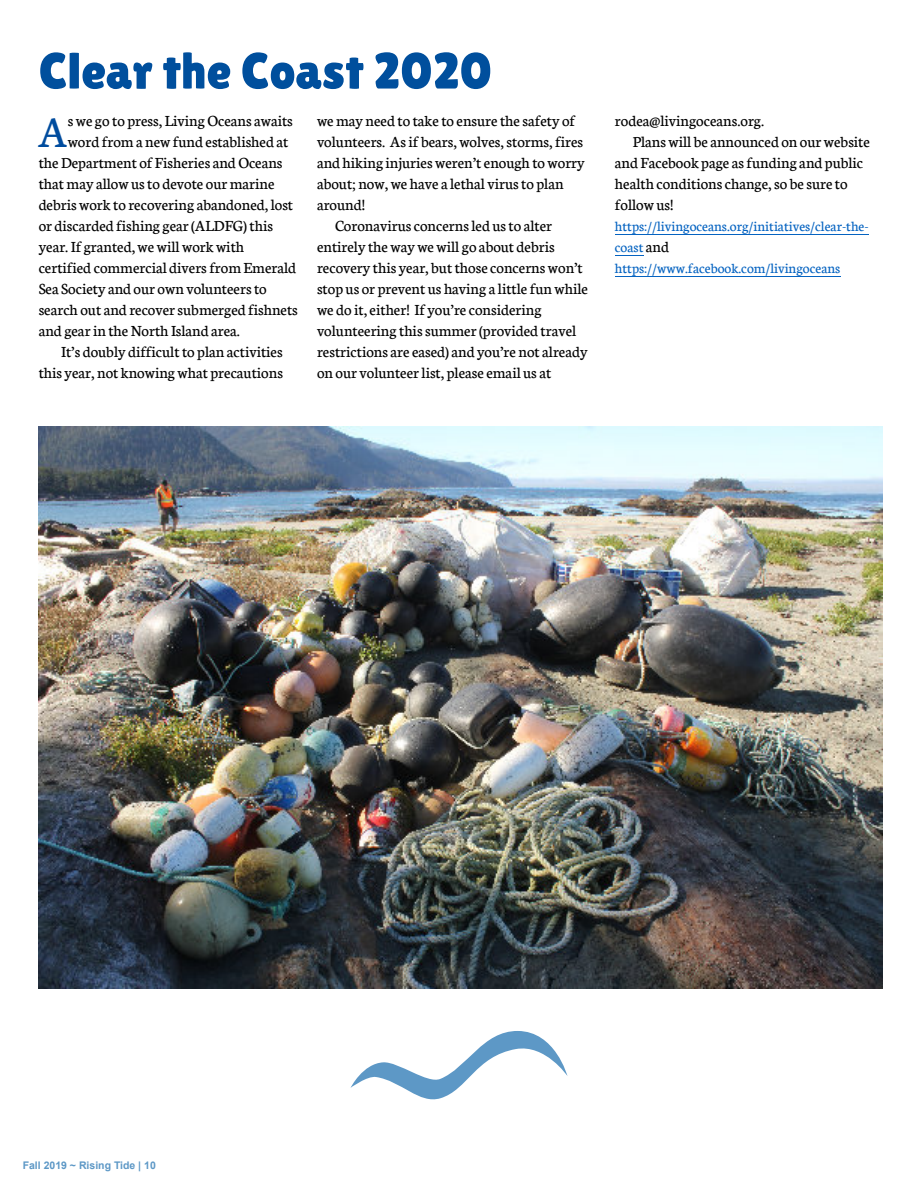
<style>
.page{position:relative;width:918px;height:1188px;background:#fff}
.page>*{position:absolute;margin:0;border:0;box-sizing:border-box;transform-origin:0 0}
.t1{font:51px "Lilita One";color:#004f9d}
.t2{font:46.5px "Neuton";color:#004c9e}
.t3{font:16.5px "Neuton";color:#000}
.t4{font:15px/21px "Neuton";color:#0563c1}
.t5{font:700 10.5px "Arial";color:#5d98c6}
.s1{font-size:16.5px;color:#000}
</style>
<div class="page">
<img style="left:39px;top:426px;width:844px;height:563px">
<hr style="left:615px;top:234px;width:254px;height:1px;background:#0563c1">
<svg style="left:615px;top:255px;width:28px;height:1px"></svg>
<hr style="left:615px;top:276px;width:225px;height:1px;background:#0563c1">
<svg style="left:351px;top:1031px;width:216px;height:69px"></svg>
<h1 class="t1" style="left:39px;top:42px;width:455px">Clear the Coast 2020</h1>
<h2 class="t2" style="left:39px;top:99px;width:31px">A</h2>
<p class="t3" style="left:68px;top:109px;width:227px">s we go to press, Living Oceans awaits</p>
<p class="t3" style="left:68px;top:130px;width:222px">word from a new fund established at</p>
<p class="t3" style="left:39px;top:151px;width:245px">the Department of Fisheries and Oceans</p>
<p class="t3" style="left:39px;top:172px;width:237px">that may allow us to devote our marine</p>
<p class="t3" style="left:39px;top:193px;width:256px">debris work to recovering abandoned, lost</p>
<p class="t3" style="left:39px;top:214px;width:236px">or discarded fishing gear (ALDFG) this</p>
<p class="t3" style="left:39px;top:235px;width:207px">year. If granted, we will work with</p>
<p class="t3" style="left:39px;top:256px;width:259px">certified commercial divers from Emerald</p>
<p class="t3" style="left:39px;top:277px;width:230px">Sea Society and our own volunteers to</p>
<p class="t3" style="left:39px;top:298px;width:261px">search out and recover submerged fishnets</p>
<p class="t3" style="left:39px;top:319px;width:203px">and gear in the North Island area.</p>
<p class="t3" style="left:61px;top:340px;width:223px">It’s doubly difficult to plan activities</p>
<p class="t3" style="left:39px;top:361px;width:246px">this year, not knowing what precautions</p>
<p class="t3" style="left:317px;top:109px;width:260px">we may need to take to ensure the safety of</p>
<p class="t3" style="left:317px;top:130px;width:268px">volunteers. As if bears, wolves, storms, fires</p>
<p class="t3" style="left:317px;top:151px;width:269px">and hiking injuries weren’t enough to worry</p>
<p class="t3" style="left:317px;top:172px;width:248px">about; now, we have a lethal virus to plan</p>
<p class="t3" style="left:317px;top:193px;width:50px">around!</p>
<p class="t3" style="left:335px;top:214px;width:219px">Coronavirus concerns led us to alter</p>
<p class="t3" style="left:317px;top:235px;width:239px">entirely the way we will go about debris</p>
<p class="t3" style="left:317px;top:256px;width:267px">recovery this year, but those concerns won’t</p>
<p class="t3" style="left:317px;top:277px;width:272px">stop us or prevent us having a little fun while</p>
<p class="t3" style="left:317px;top:298px;width:226px">we do it, either! If you’re considering</p>
<p class="t3" style="left:317px;top:319px;width:261px">volunteering this summer (provided travel</p>
<p class="t3" style="left:317px;top:340px;width:272px">restrictions are eased) and you’re not already</p>
<p class="t3" style="left:317px;top:361px;width:236px">on our volunteer list, please email us at</p>
<p class="t3" style="left:615px;top:109px;width:151px">rodea@livingoceans.org.</p>
<p class="t3" style="left:633px;top:130px;width:239px">Plans will be announced on our website</p>
<p class="t3" style="left:615px;top:151px;width:250px">and Facebook page as funding and public</p>
<p class="t3" style="left:615px;top:172px;width:234px">health conditions change, so be sure to</p>
<p class="t3" style="left:615px;top:193px;width:60px">follow us!</p>
<p class="t4" style="left:615px;top:215px;width:255px">https://livingoceans.org/initiatives/clear-the&shy;coast <span class="s1">and </span>https://www.facebook.com/livingoceans</p>
<p class="t5" style="left:23px;top:1161px;width:135px">Fall 2019 ~ Rising Tide | 10</p>
</div>
